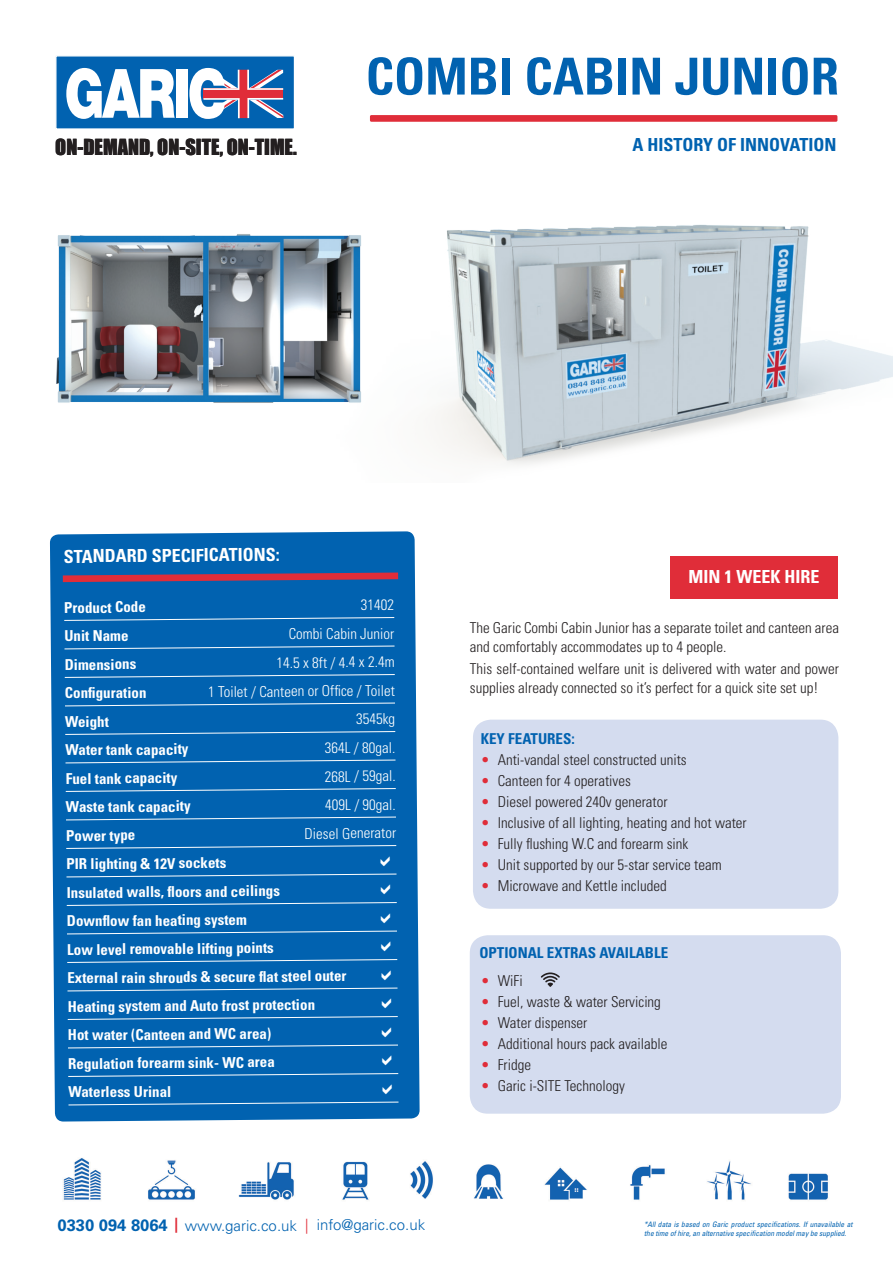
<style>
.page{position:relative;width:893px;height:1263px;background:#fff}
.page>*{position:absolute;margin:0;border:0;box-sizing:border-box;transform-origin:0 0}
.t1{font:700 condensed 51px "Univers";color:#0162b0}
.t2{font:20.4px "Impact";color:#231f20}
.t3{font:700 condensed 18px "Univers";letter-spacing:-.01em;color:#fff}
.t4{font:700 condensed 18px "Univers";color:#0162b0}
.table_bold{font:700 condensed 15px "Univers";color:#fff}
.bulleted_text{font:300 condensed 15px "Univers";color:#231f20}
.Main_text{font:300 condensed 15px/19.5px "Univers";color:#231f20}
.table_bold-2{font:300 condensed 15px "Univers";color:#fff}
.t5{font:300 15px "Univers";color:#0162b0}
.bulleted_text-2{font:700 condensed 15px "Univers";color:#0162b0}
.t6{font:italic condensed 7.5px/9px "Univers";color:#0162b0}
.s1{color:#e02d39}
.s2{font-weight:700;font-size:16.5px}
.s3{font-weight:700;font-stretch:condensed;color:#e02d39}
</style>
<div class="page">
<img style="left:63px;top:1158px;width:765px;height:42px">
<div style="left:470px;top:935px;width:371px;height:179px;background:#d4dcef;border-radius:18px"></div>
<div style="left:473px;top:720px;width:365px;height:189px;background:#d4dcef;border-radius:18px"></div>
<div style="left:50px;top:531px;width:370px;height:590px;background:#0162b0"></div>
<svg style="left:61px;top:572px;width:337px;height:11px;background:#874168"></svg>
<svg style="left:64px;top:617px;width:331px;height:4px"></svg>
<svg style="left:64px;top:646px;width:331px;height:3px"></svg>
<svg style="left:64px;top:674px;width:331px;height:4px"></svg>
<svg style="left:65px;top:703px;width:330px;height:3px"></svg>
<svg style="left:65px;top:731px;width:331px;height:4px"></svg>
<svg style="left:65px;top:760px;width:331px;height:3px"></svg>
<svg style="left:65px;top:788px;width:331px;height:4px"></svg>
<svg style="left:66px;top:817px;width:330px;height:3px"></svg>
<svg style="left:66px;top:845px;width:331px;height:4px"></svg>
<svg style="left:66px;top:874px;width:331px;height:3px"></svg>
<svg style="left:66px;top:902px;width:331px;height:4px"></svg>
<svg style="left:67px;top:931px;width:330px;height:3px"></svg>
<svg style="left:67px;top:959px;width:331px;height:4px"></svg>
<svg style="left:67px;top:988px;width:331px;height:3px"></svg>
<svg style="left:67px;top:1016px;width:331px;height:4px"></svg>
<svg style="left:68px;top:1045px;width:330px;height:3px"></svg>
<svg style="left:68px;top:1073px;width:331px;height:4px"></svg>
<svg style="left:68px;top:1102px;width:331px;height:3px"></svg>
<div style="left:370px;top:115px;width:467px;height:7px;background:#e02d39"></div>
<div style="left:55px;top:55px;width:240px;height:75px;background:#0162b0;border:1px solid #fff"></div>
<svg style="left:66px;top:68px;width:109px;height:51px"></svg>
<div style="left:176px;top:69px;width:11px;height:49px;background:#fff"></div>
<svg style="left:189px;top:68px;width:94px;height:51px"></svg>
<img style="left:56px;top:234px;width:257px;height:169px">
<img style="left:313px;top:224px;width:580px;height:241px">
<svg style="left:541px;top:972px;width:19px;height:15px"></svg>
<div style="left:670px;top:557px;width:168px;height:42px;background:#e02d39"></div>
<svg style="left:381px;top:856px;width:9px;height:10px"></svg>
<svg style="left:381px;top:884px;width:9px;height:10px"></svg>
<svg style="left:381px;top:913px;width:9px;height:10px"></svg>
<svg style="left:381px;top:941px;width:10px;height:10px"></svg>
<svg style="left:382px;top:970px;width:9px;height:10px"></svg>
<svg style="left:382px;top:998px;width:9px;height:10px"></svg>
<svg style="left:382px;top:1027px;width:9px;height:10px"></svg>
<svg style="left:382px;top:1055px;width:10px;height:10px"></svg>
<svg style="left:383px;top:1084px;width:9px;height:10px"></svg>
<p class="t2" style="left:55px;top:131px;width:243px">ON-DEMAND, ON-SITE, ON-TIME.</p>
<p class="t1" style="left:366px;top:45px;width:475px">COMBI CABIN JUNIOR</p>
<p class="t4" style="left:632px;top:134px;width:206px">A HISTORY OF INNOVATION</p>
<p class="t3" style="left:64px;top:544px;width:218px">STANDARD SPECIFICATIONS:</p>
<p class="table_bold" style="left:64px;top:599px;width:83px;rotate:-1deg">Product Code</p>
<p class="table_bold-2" style="left:361px;top:596px;width:35px;rotate:-1deg">31402</p>
<p class="table_bold" style="left:64px;top:627px;width:66px;rotate:-1deg">Unit Name</p>
<p class="table_bold-2" style="left:288px;top:626px;width:107px;rotate:-1deg">Combi Cabin Junior</p>
<p class="table_bold" style="left:64px;top:656px;width:73px;rotate:-1deg">Dimensions</p>
<p class="table_bold-2" style="left:276px;top:654px;width:120px;rotate:-1deg">14.5 x 8ft / 4.4 x 2.4m</p>
<p class="table_bold" style="left:65px;top:684px;width:83px;rotate:-1deg">Confi guration</p>
<p class="table_bold-2" style="left:208px;top:684px;width:188px;rotate:-1deg">1 Toilet / Canteen or Offi ce / Toilet</p>
<p class="table_bold" style="left:65px;top:713px;width:45px;rotate:-1deg">Weight</p>
<p class="table_bold-2" style="left:356px;top:710px;width:41px;rotate:-1deg">3545kg</p>
<p class="table_bold" style="left:65px;top:741px;width:125px;rotate:-1deg">Water tank capacity</p>
<p class="table_bold-2" style="left:324px;top:739px;width:72px;rotate:-1deg">364L / 80gal.</p>
<p class="table_bold" style="left:65px;top:770px;width:113px;rotate:-1deg">Fuel tank capacity</p>
<p class="table_bold-2" style="left:325px;top:768px;width:72px;rotate:-1deg">268L / 59gal.</p>
<p class="table_bold" style="left:66px;top:798px;width:126px;rotate:-1deg">Waste tank capacity</p>
<p class="table_bold-2" style="left:325px;top:796px;width:72px;rotate:-1deg">409L / 90gal.</p>
<p class="table_bold" style="left:66px;top:827px;width:71px;rotate:-1deg">Power type</p>
<p class="table_bold-2" style="left:304px;top:825px;width:93px;rotate:-1deg">Diesel Generator</p>
<p class="table_bold" style="left:66px;top:855px;width:161px;rotate:-1deg">PIR lighting &amp; 12V sockets</p>
<p class="table_bold" style="left:66px;top:884px;width:215px;rotate:-1deg">Insulated walls, fl oors and ceilings</p>
<p class="table_bold" style="left:67px;top:913px;width:181px;rotate:-1deg">Downfl ow fan heating system</p>
<p class="table_bold" style="left:67px;top:941px;width:208px;rotate:-1deg">Low level removable lifting points</p>
<p class="table_bold" style="left:67px;top:970px;width:281px;rotate:-1deg">External rain shrouds &amp; secure fl at steel outer</p>
<p class="table_bold" style="left:67px;top:998px;width:249px;rotate:-1deg">Heating system and Auto frost protection</p>
<p class="table_bold" style="left:68px;top:1027px;width:205px;rotate:-1deg">Hot water (Canteen and WC area)</p>
<p class="table_bold" style="left:68px;top:1055px;width:208px;rotate:-1deg">Regulation forearm sink- WC area</p>
<p class="table_bold" style="left:68px;top:1083px;width:105px;rotate:-1deg">Waterless Urinal</p>
<p class="t3" style="left:688px;top:566px;width:133px">MIN 1 WEEK HIRE</p>
<p class="Main_text" style="left:470px;top:617px;width:371px">The Garic Combi Cabin Junior has a separate toilet and canteen area and comfortably accommodates up to 4 people.</p>
<p class="Main_text" style="left:470px;top:659px;width:371px">This self-contained welfare unit is delivered with water and power supplies already connected so it’s perfect for a quick site set up!</p>
<p class="bulleted_text-2" style="left:481px;top:730px;width:96px">KEY FEATURES:</p>
<p class="bulleted_text" style="left:481px;top:751px;width:208px"><span class="s1">•</span> Anti-vandal steel constructed units</p>
<p class="bulleted_text" style="left:481px;top:772px;width:152px"><span class="s1">•</span> Canteen for 4 operatives</p>
<p class="bulleted_text" style="left:481px;top:793px;width:188px"><span class="s1">•</span> Diesel powered 240v generator</p>
<p class="bulleted_text" style="left:481px;top:814px;width:268px"><span class="s1">•</span> Inclusive of all lighting, heating and hot water</p>
<p class="bulleted_text" style="left:481px;top:835px;width:209px"><span class="s1">•</span> Fully flushing W.C and forearm sink</p>
<p class="bulleted_text" style="left:481px;top:856px;width:243px"><span class="s1">•</span> Unit supported by our 5-star service team</p>
<p class="bulleted_text" style="left:481px;top:877px;width:188px"><span class="s1">•</span> Microwave and Kettle included</p>
<p class="bulleted_text-2" style="left:479px;top:944px;width:190px">OPTIONAL EXTRAS AVAILABLE</p>
<p class="bulleted_text" style="left:481px;top:972px;width:43px"><span class="s1">•</span> WiFi</p>
<p class="bulleted_text" style="left:481px;top:993px;width:182px"><span class="s1">•</span> Fuel, waste &amp; water Servicing</p>
<p class="bulleted_text" style="left:481px;top:1014px;width:108px"><span class="s1">•</span> Water dispenser</p>
<p class="bulleted_text" style="left:481px;top:1035px;width:188px"><span class="s1">•</span> Additional hours pack available</p>
<p class="bulleted_text" style="left:481px;top:1056px;width:52px"><span class="s1">•</span> Fridge</p>
<p class="bulleted_text" style="left:481px;top:1077px;width:146px"><span class="s1">•</span> Garic i-SITE Technology</p>
<p class="t5" style="left:58px;top:1216px;width:369px"><span class="s2">0330 094 8064</span> <span class="s3">|</span> www.garic.co.uk <span class="s1">|</span> info@garic.co.uk</p>
<p class="t6" style="left:644px;top:1220px;width:210px">*All data is based on Garic product specifications. If unavailable at the time of hire, an alternative specification model may be supplied.</p>
</div>
